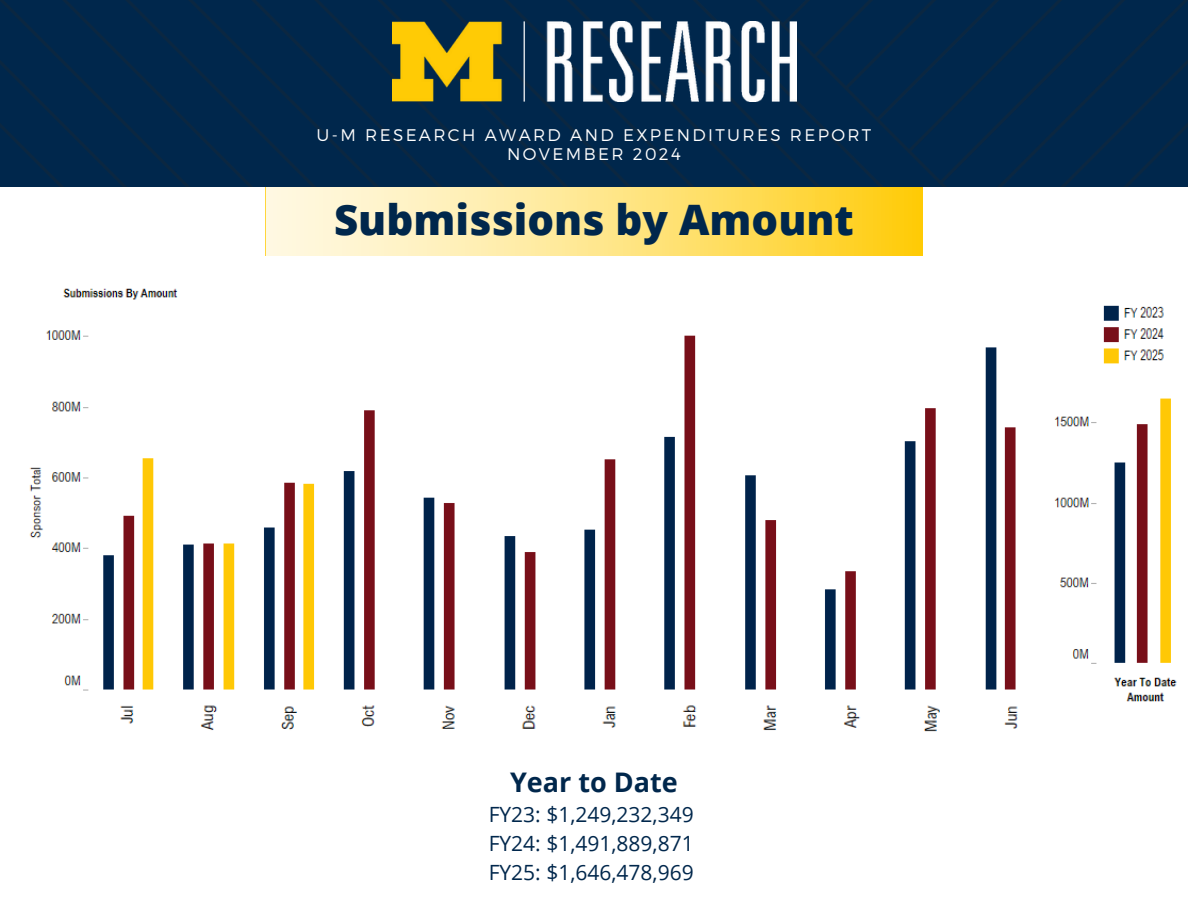
<style>
.page{position:relative;width:1188px;height:918px;background:#fff}
.page>*{position:absolute;margin:0;border:0;box-sizing:border-box;transform-origin:0 0}
.t1{font:800 42px "Open Sans";color:#00274c}
.t2{font:700 27px "Open Sans";color:#00274c}
.t3{font:21px/29.2px "Open Sans";color:#00274c;text-align:justify}
.t4{font:300 16.8px "Montserrat";letter-spacing:.14em;color:#fff}
</style>
<div class="page">
<svg style="left:266px;top:187px;width:657px;height:69px;background:#ffe585"></svg>
<div style="left:0;top:0;width:1188px;height:187px;background:#00274c"></div>
<img style="left:392px;top:22px;width:404px;height:79px">
<img style="left:29px;top:288px;width:1148px;height:444px">
<p class="t4" style="left:317px;top:124px;width:556px">U-M RESEARCH AWARD AND EXPENDITURES REPORT</p>
<h1 class="t4" style="left:507px;top:143px;width:175px">NOVEMBER 2024</h1>
<p class="t1" style="left:334px;top:191px;width:521px">Submissions by Amount</p>
<p class="t2" style="left:510px;top:763px;width:169px">Year to Date</p>
<p class="t3" style="left:489px;top:799px;width:207px">FY23: $1,249,232,349<br>FY24: $1,491,889,871<br>FY25: $1,646,478,969</p>
</div>
